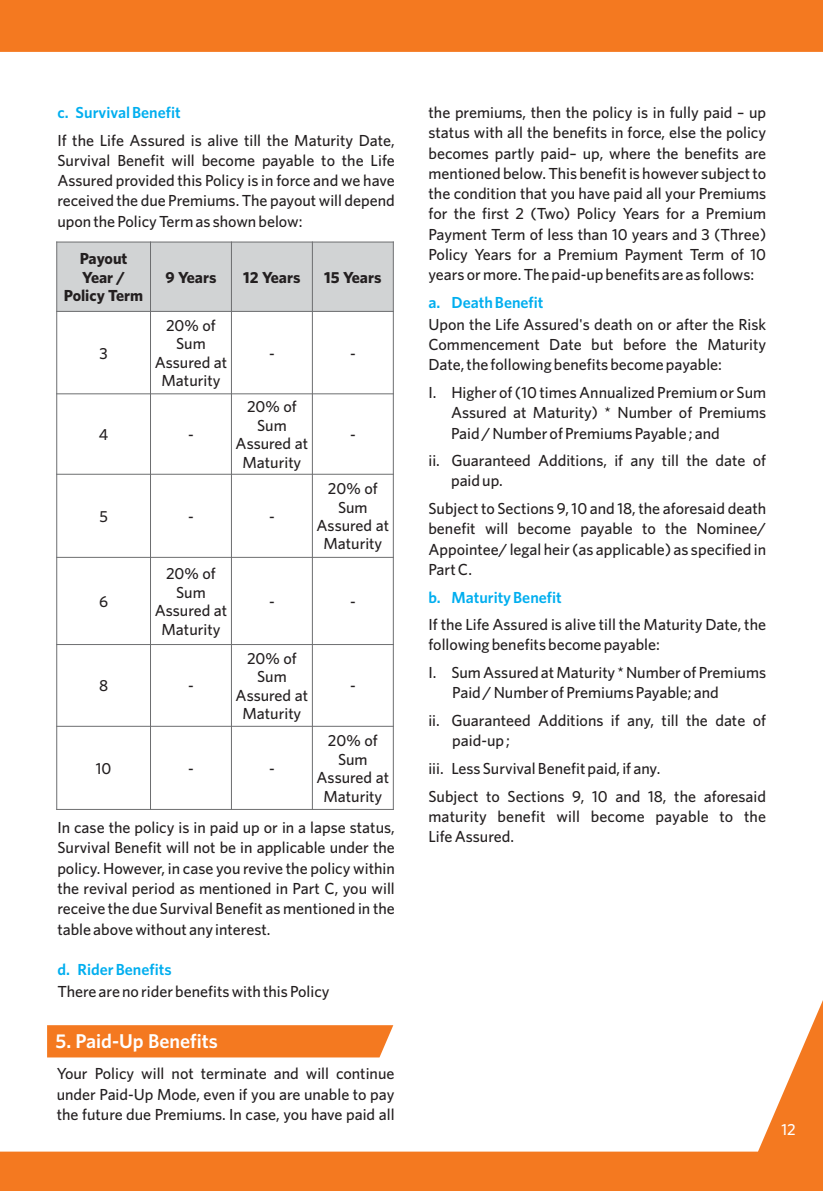
<style>
.page{position:relative;width:823px;height:1191px;background:#fff}
.page>*{position:absolute;margin:0;border:0;box-sizing:border-box;transform-origin:0 0}
.t1{font:600 20px "Whitney";color:#fff}
.t2{font:500 16px/20.2px "Whitney";color:#231f20;text-align:justify}
.t3{font:600 16px "Whitney";color:#00aeef}
.t4{font:700 16px/18.4px "Whitney";color:#231f20;text-align:center}
.t5{font:500 16px "Whitney";color:#fff}
</style>
<div class="page">
<div style="left:0;top:0;width:822px;height:1191px;background:#f47920"></div>
<div style="left:0;top:52px;width:822px;height:1099px;background:#fff"></div>
<svg style="left:47px;top:1025px;width:346px;height:32px"></svg>
<div style="left:57px;top:242px;width:93px;height:69px;background:#d1d3d4"></div>
<div style="left:150px;top:242px;width:81px;height:69px;background:#d1d3d4"></div>
<div style="left:231px;top:242px;width:81px;height:69px;background:#d1d3d4"></div>
<div style="left:312px;top:242px;width:81px;height:69px;background:#d1d3d4"></div>
<hr style="left:56px;top:241px;width:1px;height:569px;background:#6d6e70">
<hr style="left:150px;top:241px;width:1px;height:569px;background:#6d6e70">
<hr style="left:231px;top:241px;width:1px;height:569px;background:#6d6e70">
<hr style="left:312px;top:241px;width:1px;height:569px;background:#6d6e70">
<hr style="left:392px;top:241px;width:1px;height:569px;background:#6d6e70">
<hr style="left:56px;top:809px;width:337px;height:1px;background:#6d6e70">
<hr style="left:56px;top:726px;width:337px;height:1px;background:#6d6e70">
<hr style="left:56px;top:644px;width:337px;height:1px;background:#6d6e70">
<hr style="left:56px;top:557px;width:337px;height:1px;background:#6d6e70">
<hr style="left:56px;top:474px;width:337px;height:1px;background:#6d6e70">
<hr style="left:56px;top:393px;width:337px;height:1px;background:#6d6e70">
<hr style="left:56px;top:311px;width:337px;height:1px;background:#6d6e70">
<hr style="left:56px;top:241px;width:337px;height:1px;background:#6d6e70">
<p class="t3" style="left:57px;top:106px;width:125px">c. Survival Benefit</p>
<p class="t2" style="left:57px;top:131px;width:339px">If the Life Assured is alive till the Maturity Date, Survival Benefit will become payable to the Life Assured provided this Policy is in force and we have received the due Premiums. The payout will depend upon the Policy Term as shown below:</p>
<p class="t4" style="left:64px;top:251px;width:81px">Payout<br>Year /<br>Policy Term</p>
<p class="t2" style="left:99px;top:344px;width:10px">3</p>
<p class="t4" style="left:165px;top:269px;width:53px">9 Years</p>
<p class="t4" style="left:243px;top:269px;width:59px">12 Years</p>
<p class="t4" style="left:324px;top:269px;width:59px">15 Years</p>
<p class="t2" style="left:155px;top:317px;width:74px;line-height:18.4px;text-align:center">20% of<br>Sum<br>Assured at<br>Maturity</p>
<p class="t2" style="left:269px;top:344px;width:7px">-</p>
<p class="t2" style="left:350px;top:344px;width:7px">-</p>
<p class="t2" style="left:99px;top:426px;width:11px">4</p>
<p class="t2" style="left:188px;top:426px;width:7px">-</p>
<p class="t2" style="left:235px;top:399px;width:74px;line-height:18.4px;text-align:center">20% of<br>Sum<br>Assured at<br>Maturity</p>
<p class="t2" style="left:99px;top:507px;width:10px">5</p>
<p class="t2" style="left:188px;top:507px;width:7px">-</p>
<p class="t2" style="left:269px;top:507px;width:7px">-</p>
<p class="t2" style="left:350px;top:426px;width:7px">-</p>
<p class="t2" style="left:316px;top:481px;width:74px;line-height:18.4px;text-align:center">20% of<br>Sum<br>Assured at<br>Maturity</p>
<p class="t2" style="left:99px;top:592px;width:11px">6</p>
<p class="t2" style="left:155px;top:566px;width:74px;line-height:18.4px;text-align:center">20% of<br>Sum<br>Assured at<br>Maturity</p>
<p class="t2" style="left:99px;top:677px;width:11px">8</p>
<p class="t2" style="left:188px;top:677px;width:7px">-</p>
<p class="t2" style="left:269px;top:592px;width:7px">-</p>
<p class="t2" style="left:350px;top:592px;width:7px">-</p>
<p class="t2" style="left:235px;top:650px;width:74px;line-height:18.4px;text-align:center">20% of<br>Sum<br>Assured at<br>Maturity</p>
<p class="t2" style="left:350px;top:677px;width:7px">-</p>
<p class="t2" style="left:316px;top:732px;width:74px;line-height:18.4px;text-align:center">20% of<br>Sum<br>Assured at<br>Maturity</p>
<p class="t2" style="left:57px;top:819px;width:339px">In case the policy is in paid up or in a lapse status, Survival Benefit will not be in applicable under the policy. However, in case you revive the policy within the revival period as mentioned in Part C, you will receive the due Survival Benefit as mentioned in the table above without any interest.</p>
<p class="t3" style="left:57px;top:963px;width:116px">d. Rider Benefits</p>
<p class="t2" style="left:57px;top:982px;width:273px">There are no rider benefits with this Policy</p>
<p class="t2" style="left:96px;top:759px;width:17px">10</p>
<p class="t2" style="left:188px;top:759px;width:7px">-</p>
<p class="t2" style="left:269px;top:759px;width:7px">-</p>
<p class="t1" style="left:56px;top:1033px;width:164px">5. Paid-Up Benefits</p>
<p class="t2" style="left:57px;top:1065px;width:339px">Your Policy will not terminate and will continue under Paid-Up Mode, even if you are unable to pay the future due Premiums. In case, you have paid all</p>
<p class="t2" style="left:428px;top:104px;width:339px">the premiums, then the policy is in fully paid – up status with all the benefits in force, else the policy becomes partly paid– up, where the benefits are mentioned below. This benefit is however subject to the condition that you have paid all your Premiums for the first 2 (Two) Policy Years for a Premium Payment Term of less than 10 years and 3 (Three)<br>Policy Years for a Premium Payment Term of 10 years or more. The paid-up benefits are as follows:</p>
<p class="t3" style="left:428px;top:296px;width:116px">a. Death Benefit</p>
<p class="t2" style="left:428px;top:315px;width:339px">Upon the Life Assured's death on or after the Risk Commencement Date but before the Maturity Date, the following benefits become payable:</p>
<p class="t2" style="left:451px;top:384px;width:316px;text-indent:-23px">I. Higher of (10 times Annualized Premium or Sum Assured at Maturity) * Number of Premiums Paid / Number of Premiums Payable ; and</p>
<p class="t2" style="left:451px;top:452px;width:316px;text-indent:-23px">ii. Guaranteed Additions, if any till the date of paid up.</p>
<p class="t2" style="left:428px;top:500px;width:339px">Subject to Sections 9, 10 and 18, the aforesaid death benefit will become payable to the Nominee/ Appointee/ legal heir (as applicable) as specified in Part C.</p>
<p class="t3" style="left:428px;top:591px;width:135px">b. Maturity Benefit</p>
<p class="t2" style="left:428px;top:616px;width:339px">If the Life Assured is alive till the Maturity Date, the following benefits become payable:</p>
<p class="t2" style="left:452px;top:663px;width:315px;text-indent:-24px">I. Sum Assured at Maturity * Number of Premiums<br>Paid / Number of Premiums Payable; and</p>
<p class="t2" style="left:452px;top:711px;width:315px;text-indent:-24px">ii. Guaranteed Additions if any, till the date of paid-up ;</p>
<p class="t2" style="left:428px;top:756px;width:339px;line-height:27.6px">iii. Less Survival Benefit paid, if any.<br>Subject to Sections 9, 10 and 18, the aforesaid</p>
<p class="t2" style="left:428px;top:807px;width:339px">maturity benefit will become payable to the<br>Life Assured.</p>
<p class="t5" style="left:780px;top:1123px;width:16px">12</p>
</div>
